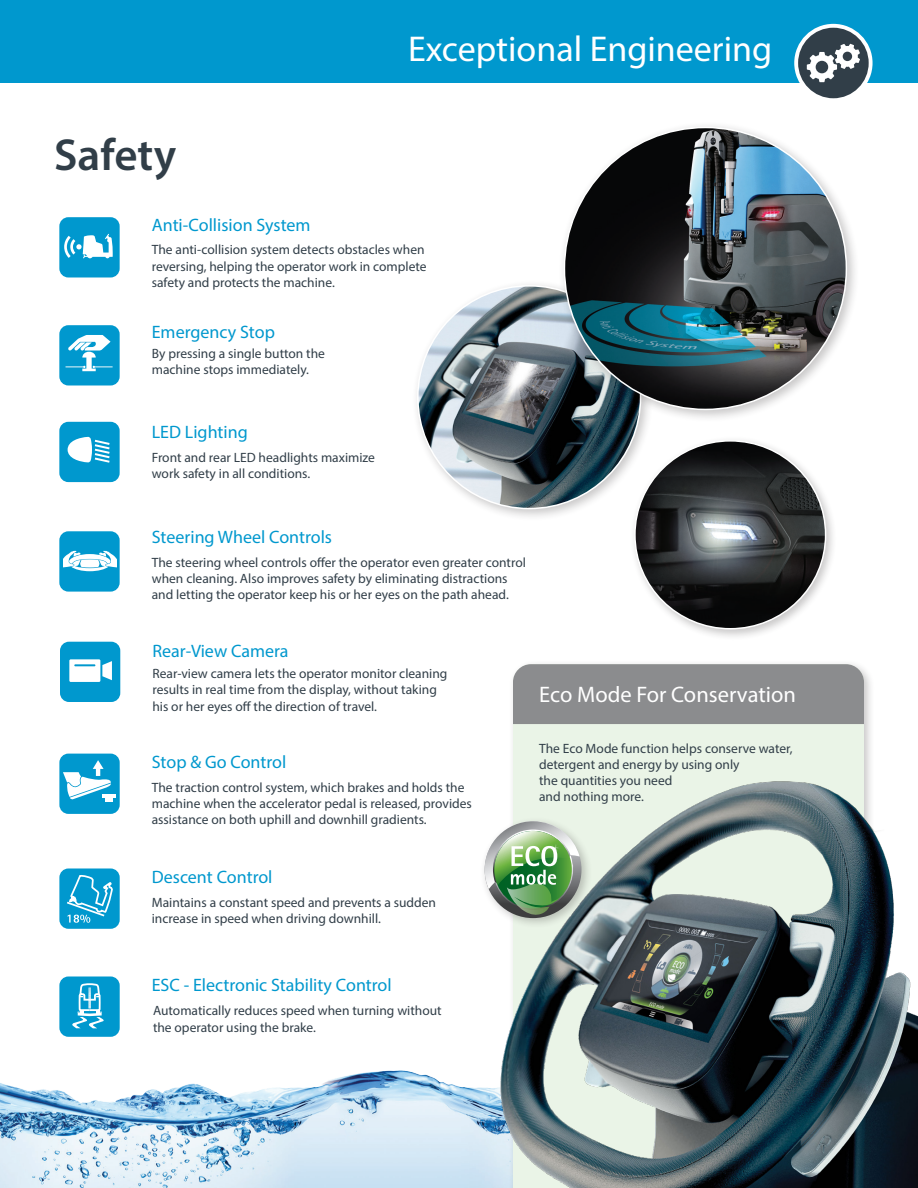
<style>
.page{position:relative;width:918px;height:1188px;background:#fff}
.page>*{position:absolute;margin:0;border:0;box-sizing:border-box;transform-origin:0 0}
.t1{font:600 45px "Myriad Pro";color:#313e48}
.t2{font:36px "Myriad Pro";color:#fff}
.t3{font:22.5px "Myriad Pro";color:#fff}
.t4{font:18px "Myriad Pro";color:#0098ce}
.Testi_capitoli{font:13.5px/16.2px "Myriad Pro";color:#313e48}
</style>
<div class="page">
<img style="left:0;top:1070px;width:423px;height:118px">
<div style="left:513px;top:724px;width:351px;height:28px;background:#eaf4e7"></div>
<div style="left:513px;top:664px;width:351px;height:60px;background:#8b8c8e"></div>
<div style="left:0;top:0;width:918px;height:83px;background:#0098ce"></div>
<img style="left:423px;top:752px;width:495px;height:436px">
<svg style="left:794px;top:24px;width:79px;height:78px"></svg>
<div style="left:798px;top:28px;width:71px;height:70px;background:#313e48;border-radius:50%"></div>
<svg style="left:807px;top:44px;width:53px;height:38px"></svg>
<div style="left:60px;top:642px;width:60px;height:60px;background:#0098ce;border-radius:9px"></div>
<svg style="left:69px;top:659px;width:43px;height:23px"></svg>
<div style="left:59px;top:325px;width:61px;height:60px;background:#0098ce;border-radius:9px"></div>
<svg style="left:65px;top:335px;width:48px;height:37px"></svg>
<div style="left:59px;top:217px;width:61px;height:60px;background:#0098ce;border-radius:9px"></div>
<svg style="left:62px;top:219px;width:55px;height:57px"></svg>
<div style="left:411px;top:279px;width:243px;height:243px;background:#231f20;opacity:.25"></div>
<img style="left:418px;top:286px;width:223px;height:223px;border-radius:111px">
<div style="left:558px;top:121px;width:301px;height:301px;background:#231f20;opacity:.25"></div>
<img style="left:564px;top:128px;width:282px;height:281px;border-radius:141px">
<div style="left:59px;top:422px;width:61px;height:60px;background:#0098ce;border-radius:9px"></div>
<svg style="left:67px;top:436px;width:43px;height:27px"></svg>
<div style="left:59px;top:531px;width:61px;height:61px;background:#0098ce;border-radius:9px"></div>
<svg style="left:63px;top:550px;width:53px;height:22px"></svg>
<div style="left:59px;top:868px;width:61px;height:61px;background:#0098ce;border-radius:9px"></div>
<svg style="left:67px;top:875px;width:46px;height:48px"></svg>
<div style="left:59px;top:754px;width:61px;height:60px;background:#0098ce;border-radius:9px"></div>
<svg style="left:60px;top:758px;width:56px;height:44px"></svg>
<div style="left:59px;top:976px;width:61px;height:61px;background:#0098ce;border-radius:9px"></div>
<svg style="left:72px;top:983px;width:32px;height:46px"></svg>
<div style="left:629px;top:435px;width:209px;height:206px;background:#231f20;opacity:.25"></div>
<img style="left:635px;top:441px;width:191px;height:188px">
<div style="left:480px;top:817px;width:112px;height:112px;background:#231f20;opacity:.25"></div>
<svg style="left:485px;top:821px;width:95px;height:94px"></svg>
<p class="t1" style="left:54px;top:127px;width:124px">Safety</p>
<p class="t4" style="left:152px;top:214px;width:160px">Anti-Collision System</p>
<p class="t2" style="left:408px;top:26px;width:366px">Exceptional Engineering</p>
<p class="Testi_capitoli" style="left:152px;top:242px;width:276px">The anti-collision system detects obstacles when reversing, helping the operator work in complete safety and protects the machine.</p>
<p class="t4" style="left:152px;top:321px;width:125px">Emergency Stop</p>
<p class="Testi_capitoli" style="left:152px;top:345px;width:175px">By pressing a single button the machine stops immediately.</p>
<p class="t4" style="left:152px;top:421px;width:98px">LED Lighting</p>
<p class="Testi_capitoli" style="left:152px;top:449px;width:225px">Front and rear LED headlights maximize work safety in all conditions.</p>
<p class="t4" style="left:152px;top:526px;width:182px">Steering Wheel Controls</p>
<p class="Testi_capitoli" style="left:152px;top:554px;width:376px">The steering wheel controls offer the operator even greater control when cleaning. Also improves safety by eliminating distractions and letting the operator keep his or her eyes on the path ahead.</p>
<p class="t4" style="left:152px;top:640px;width:138px">Rear-View Camera</p>
<p class="Testi_capitoli" style="left:152px;top:665px;width:297px">Rear-view camera lets the operator monitor cleaning results in real time from the display, without taking his or her eyes off the direction of travel.</p>
<p class="t4" style="left:152px;top:751px;width:136px">Stop &amp; Go Control</p>
<p class="Testi_capitoli" style="left:152px;top:779px;width:322px">The traction control system, which brakes and holds the machine when the accelerator pedal is released, provides assistance on both uphill and downhill gradients.</p>
<p class="t4" style="left:152px;top:866px;width:122px">Descent Control</p>
<p class="Testi_capitoli" style="left:152px;top:894px;width:286px">Maintains a constant speed and prevents a sudden increase in speed when driving downhill.</p>
<p class="t4" style="left:152px;top:974px;width:241px">ESC - Electronic Stability Control</p>
<p class="Testi_capitoli" style="left:153px;top:1003px;width:290px">Automatically reduces speed when turning without the operator using the brake.</p>
<p class="t3" style="left:539px;top:681px;width:258px">Eco Mode For Conservation</p>
<p class="Testi_capitoli" style="left:539px;top:740px;width:255px">The Eco Mode function helps conserve water, detergent and energy by using only</p>
<p class="Testi_capitoli" style="left:539px;top:772px;width:135px">the quantities you need</p>
<p class="Testi_capitoli" style="left:539px;top:788px;width:106px">and nothing more.</p>
</div>
